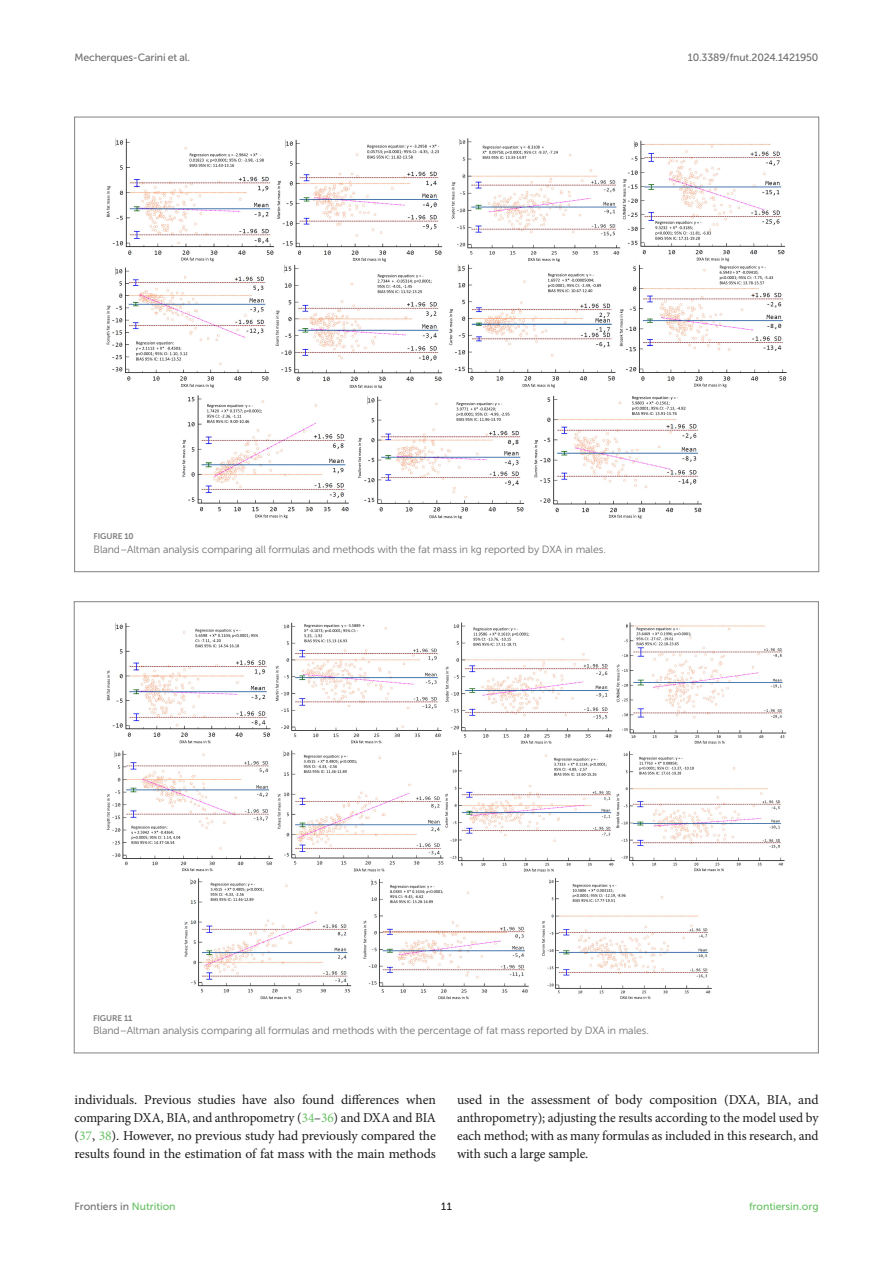
<style>
.page{position:relative;width:893px;height:1263px;background:#fff}
.page>*{position:absolute;margin:0;border:0;box-sizing:border-box;transform-origin:0 0}
.TEXT_FLUSH{font:13.5px/18px "Minion Pro";letter-spacing:-.01em;color:#1b1c1b;text-align:justify}
.FIG_LEG{font:10.5px "Museo Sans 300";letter-spacing:-.01em;color:#706f70}
.t1{font:10.5px "Museo Sans 500";letter-spacing:-.015em;color:#706f70}
.t2{font:10.5px "Museo Sans 500";color:#65c161}
.t3{font:10.5px "Museo Sans 500";color:#1b1c1b}
.FIG_HD{font:8.25px "Museo Sans 700";letter-spacing:-.01em;color:#7e7f7f}
.s1{color:#65c161}
</style>
<div class="page">
<img style="left:106px;top:138px;width:681px;height:381px">
<img style="left:106px;top:622px;width:681px;height:378px">
<p class="t1" style="left:74px;top:51px;width:117px">Mecherques-Carini et al.</p>
<p class="t1" style="left:688px;top:51px;width:132px">10.3389/fnut.2024.1421950</p>
<p class="FIG_HD" style="left:94px;top:532px;width:42px">FIGURE 10</p>
<p class="FIG_LEG" style="left:94px;top:543px;width:514px">Bland–Altman analysis comparing all formulas and methods with the fat mass in kg reported by DXA in males.</p>
<p class="FIG_HD" style="left:93px;top:1013px;width:41px">FIGURE 11</p>
<p class="FIG_LEG" style="left:93px;top:1025px;width:557px">Bland–Altman analysis comparing all formulas and methods with the percentage of fat mass reported by DXA in males.</p>
<p class="TEXT_FLUSH" style="left:74px;top:1091px;width:363px">individuals. Previous studies have also found differences when comparing DXA, BIA, and anthropometry (<span class="s1">34</span>–<span class="s1">36</span>) and DXA and BIA (<span class="s1">37</span>, <span class="s1">38</span>). However, no previous study had previously compared the results found in the estimation of fat mass with the main methods</p>
<p class="TEXT_FLUSH" style="left:457px;top:1091px;width:363px">used in the assessment of body composition (DXA, BIA, and anthropometry); adjusting the results according to the model used by each method; with as many formulas as included in this research, and with such a large sample.</p>
<p class="t1" style="left:74px;top:1200px;width:103px">Frontiers in <span class="s1">Nutrition</span></p>
<p class="t3" style="left:441px;top:1200px;width:12px">11</p>
<p class="t2" style="left:749px;top:1200px;width:71px">frontiersin.org</p>
</div>
